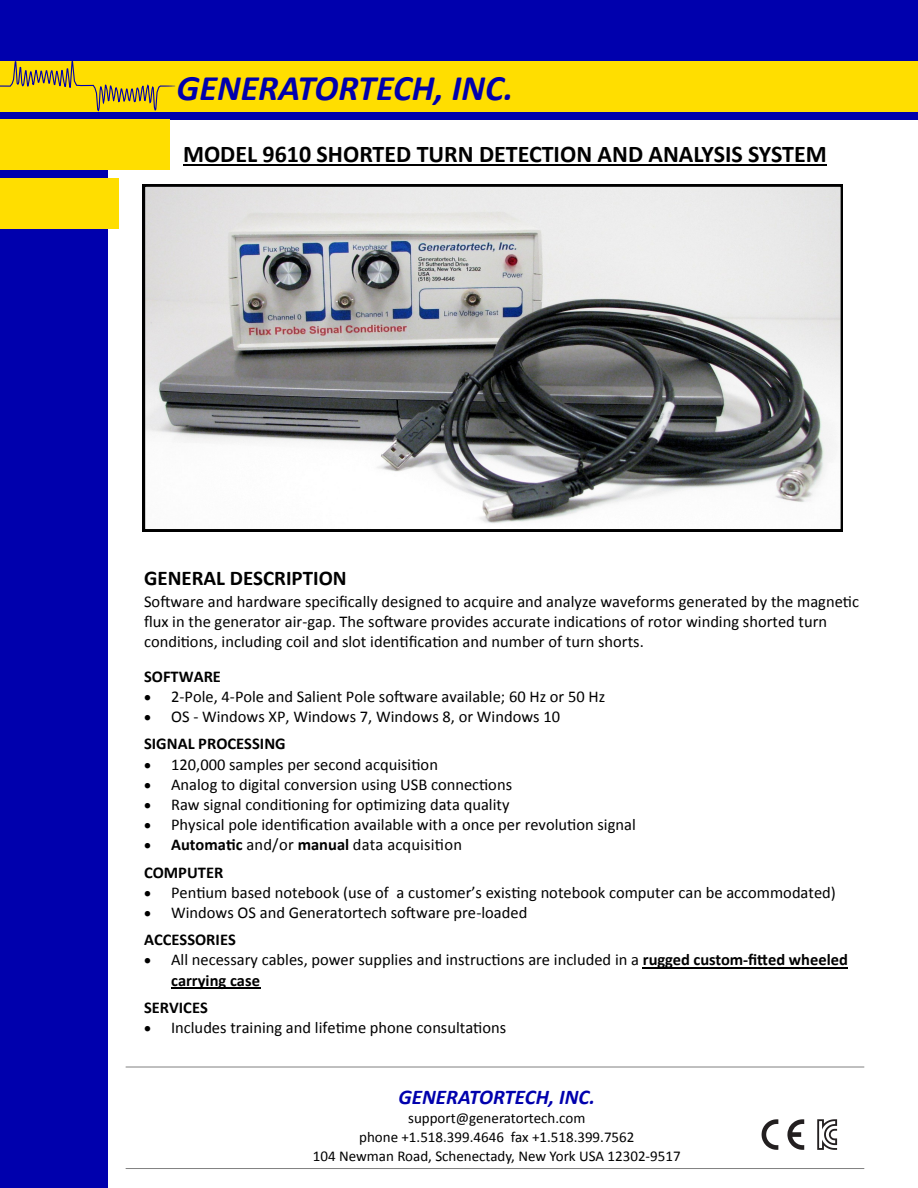
<style>
.page{position:relative;width:918px;height:1188px;background:#0000ad}
.page>*{position:absolute;margin:0;border:0;box-sizing:border-box;transform-origin:0 0}
.t1{font:italic 700 36px "Calibri";color:#0000ad}
.t2{font:700 24px "Calibri";color:#000}
.t3{font:italic 700 21px "Calibri";color:#0000ad}
.t4{font:700 21px "Calibri";color:#000}
.t5{font:16.5px/20.1px "Calibri";color:#000}
.t6{font:700 16.5px/27.5px "Calibri";color:#000}
.t7{font:15px/18.8px "Calibri";color:#000;text-align:center}
.s1{font-weight:700}
.s2{font-weight:400}
</style>
<div class="page">
<div style="left:0;top:61px;width:918px;height:50px;background:#ffde00"></div>
<div style="left:108px;top:120px;width:810px;height:1068px;background:#fff"></div>
<div style="left:0;top:179px;width:119px;height:50px;background:#ffde00"></div>
<div style="left:0;top:120px;width:170px;height:50px;background:#ffde00"></div>
<hr style="left:126px;top:1067px;width:738px;height:1px;background:#808080">
<hr style="left:126px;top:1168px;width:738px;height:1px;background:#808080">
<svg style="left:0;top:61px;width:176px;height:51px"></svg>
<hr style="left:183px;top:164px;width:644px;height:2px;background:#000">
<svg style="left:143px;top:185px;width:700px;height:346px"></svg>
<hr style="left:643px;top:967px;width:205px;height:1px;background:#000">
<hr style="left:171px;top:987px;width:89px;height:1px;background:#000">
<svg style="left:787px;top:1119px;width:17px;height:31px"></svg>
<svg style="left:762px;top:1119px;width:16px;height:31px"></svg>
<svg style="left:817px;top:1119px;width:20px;height:31px"></svg>
<h1 class="t1" style="left:177px;top:65px;width:338px">GENERATORTECH, INC.</h1>
<p class="t2" style="left:183px;top:138px;width:645px">MODEL 9610 SHORTED TURN DETECTION AND ANALYSIS SYSTEM</p>
<p class="t4" style="left:144px;top:565px;width:204px">GENERAL DESCRIPTION</p>
<p class="t5" style="left:144px;top:591px;width:717px">Software and hardware specifically designed to acquire and analyze waveforms generated by the magnetic flux in the generator air-gap. The software provides accurate indications of rotor winding shorted turn conditions, including coil and slot identification and number of turn shorts.</p>
<p class="t6" style="left:144px;top:662px;width:78px">SOFTWARE</p>
<p class="t5" style="left:144px;top:686px;width:463px">• 2-Pole, 4-Pole and Salient Pole software available; 60 Hz or 50 Hz</p>
<p class="t5" style="left:144px;top:703px;width:418px;line-height:27.5px">• OS - Windows XP, Windows 7, Windows 8, or Windows 10<br><span class="s1">SIGNAL PROCESSING</span></p>
<p class="t5" style="left:144px;top:754px;width:295px">• 120,000 samples per second acquisition</p>
<p class="t5" style="left:144px;top:774px;width:370px">• Analog to digital conversion using USB connections</p>
<p class="t5" style="left:144px;top:794px;width:367px">• Raw signal conditioning for optimizing data quality</p>
<p class="t5" style="left:144px;top:814px;width:493px">• Physical pole identification available with a once per revolution signal</p>
<p class="t6" style="left:144px;top:831px;width:319px">• Automatic <span class="s2">and/or</span> manual <span class="s2">data acquisition<br></span>COMPUTER</p>
<p class="t5" style="left:144px;top:882px;width:693px">• Pentium based notebook (use of a customer’s existing notebook computer can be accommodated)</p>
<p class="t5" style="left:144px;top:899px;width:385px;line-height:27.6px">• Windows OS and Generatortech software pre-loaded<br><span class="s1">ACCESSORIES</span></p>
<p class="t5" style="left:171px;top:950px;width:678px;text-indent:-27px">• All necessary cables, power supplies and instructions are included in a <span class="s1">rugged custom-fitted wheeled carrying case</span></p>
<p class="t6" style="left:144px;top:994px;width:65px">SERVICES</p>
<p class="t5" style="left:144px;top:1018px;width:364px">• Includes training and lifetime phone consultations</p>
<p class="t3" style="left:399px;top:1084px;width:198px">GENERATORTECH, INC.</p>
<p class="t7" style="left:313px;top:1109px;width:369px">support@generatortech.com<br>phone +1.518.399.4646 fax +1.518.399.7562<br>104 Newman Road, Schenectady, New York USA 12302-9517</p>
</div>
